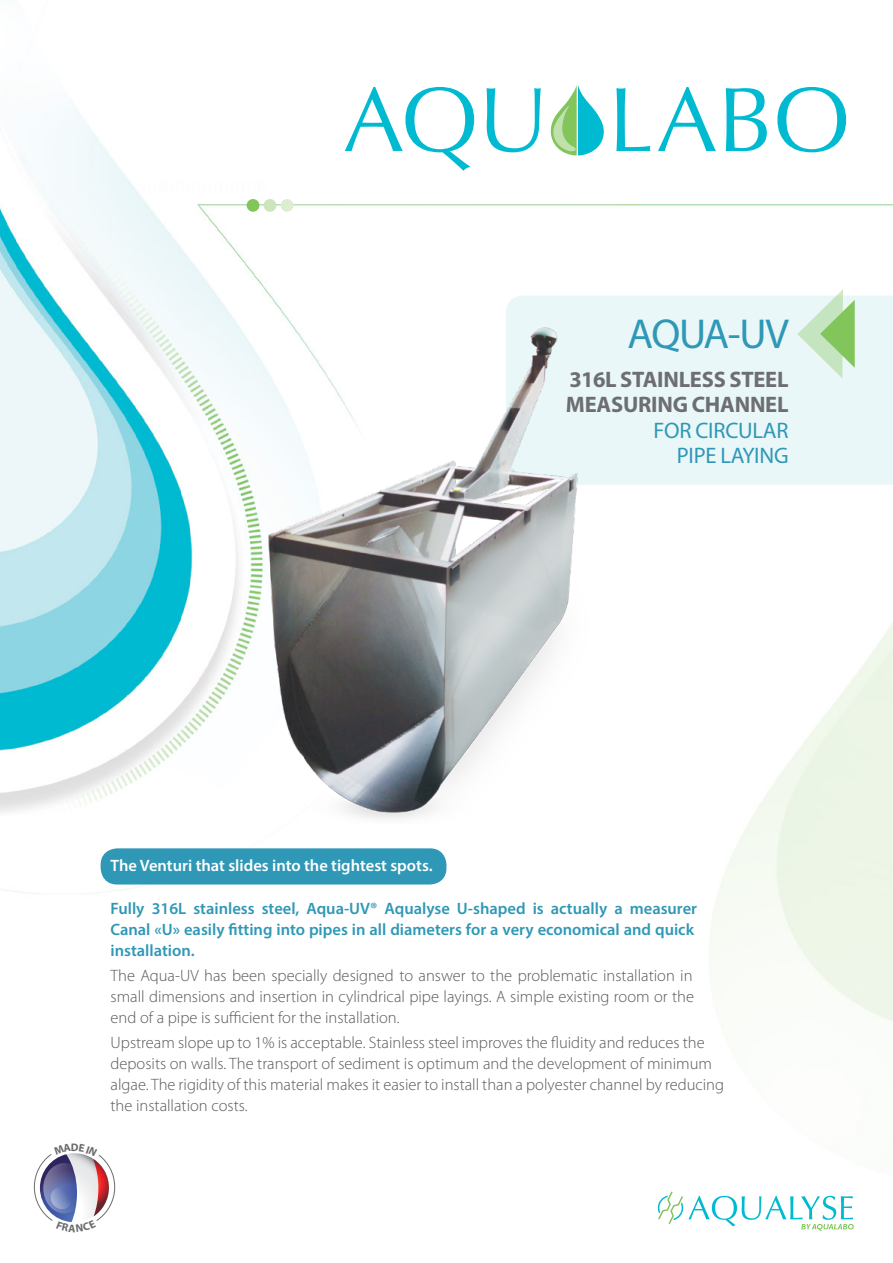
<style>
.page{position:relative;width:893px;height:1263px;background:#fff}
.page>*{position:absolute;margin:0;border:0;box-sizing:border-box;transform-origin:0 0}
.t1{font:42px "Myriad Pro";letter-spacing:-.035em;color:#2f98b6}
.t2{font:700 22.5px/25.5px "Myriad Pro";letter-spacing:-.01em;color:#6d6e71;text-align:right}
.t3{font:300 16.5px/21px "Myriad Pro";color:#58595b;text-align:justify}
.t4{font:600 16.5px/21px "Myriad Pro";color:#2f98b6}
.t5{font:600 16.5px "Myriad Pro";color:#fff}
.s1{font-weight:400;color:#2f98b6}
</style>
<div class="page">
<img style="left:0;top:86px;width:893px;height:1123px">
<div style="left:646px;top:296px;width:247px;height:189px;background:#eaf7f8"></div>
<div style="left:247px;top:199px;width:12px;height:13px;background:#82c55b;border-radius:50%"></div>
<div style="left:264px;top:199px;width:12px;height:13px;background:#cde5bb;border-radius:50%"></div>
<div style="left:281px;top:199px;width:12px;height:13px;background:#ddedd2;border-radius:50%"></div>
<svg style="left:797px;top:289px;width:58px;height:89px;background:#c8e6c4"></svg>
<div style="left:101px;top:848px;width:345px;height:36px;background:#2f98b6;border-radius:16px"></div>
<img style="left:233px;top:276px;width:413px;height:547px">
<svg style="left:345px;top:87px;width:129px;height:84px"></svg>
<svg style="left:487px;top:88px;width:54px;height:64px"></svg>
<svg style="left:616px;top:88px;width:34px;height:63px"></svg>
<svg style="left:658px;top:87px;width:58px;height:64px"></svg>
<svg style="left:726px;top:88px;width:41px;height:63px"></svg>
<svg style="left:777px;top:87px;width:69px;height:65px"></svg>
<svg style="left:549px;top:85px;width:56px;height:71px"></svg>
<svg style="left:658px;top:1191px;width:196px;height:40px"></svg>
<svg style="left:34px;top:1143px;width:81px;height:80px"></svg>
<p class="t1" style="left:627px;top:308px;width:163px">AQUA-UV</p>
<p class="t2" style="left:566px;top:365px;width:224px">316L STAINLESS STEEL<br>MEASURING CHANNEL<br><span class="s1">FOR CIRCULAR<br>PIPE LAYING</span></p>
<p class="t5" style="left:111px;top:855px;width:324px">The Venturi that slides into the tightest spots.</p>
<p class="t4" style="left:111px;top:897px;width:588px">Fully 316L stainless steel, Aqua-UV® Aqualyse U-shaped is actually a measurer<br>Canal «U» easily fitting into pipes in all diameters for a very economical and quick installation.</p>
<p class="t3" style="left:111px;top:965px;width:585px">The Aqua-UV has been specially designed to answer to the problematic installation in small dimensions and insertion in cylindrical pipe layings. A simple existing room or the end of a pipe is sufficient for the installation.</p>
<p class="t3" style="left:111px;top:1032px;width:615px;text-align:left">Upstream slope up to 1% is acceptable. Stainless steel improves the fluidity and reduces the deposits on walls. The transport of sediment is optimum and the development of minimum algae. The rigidity of this material makes it easier to install than a polyester channel by reducing the installation costs.</p>
</div>
